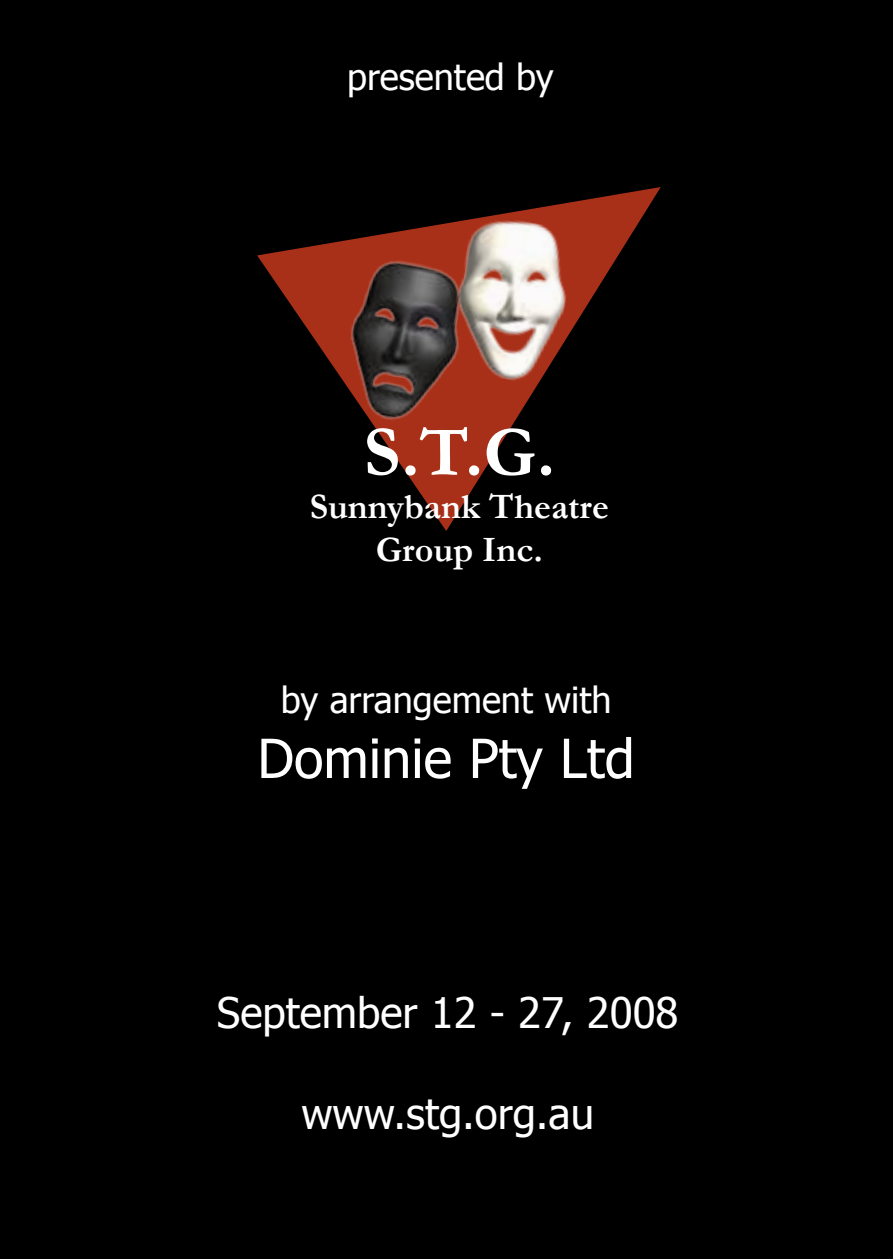
<style>
.page{position:relative;width:893px;height:1259px;background:#000}
.page>*{position:absolute;margin:0;border:0;box-sizing:border-box;transform-origin:0 0}
.t1{font:700 72px "Garamond";color:#fff}
.t2{font:54px "Tahoma";color:#fff}
.t3{font:42px "Tahoma";color:#fff}
.t4{font:36px "Tahoma";color:#fff}
.t5{font:700 36px/43.2px "Garamond";color:#fff;text-align:center}
</style>
<div class="page">
<div style="left:262px;top:191px;width:432px;height:374px;background:#000"></div>
<svg style="left:257px;top:187px;width:404px;height:344px"></svg>
<img style="left:309px;top:185px;width:289px;height:281px">
<p class="t4" style="left:347px;top:53px;width:208px">presented by</p>
<h1 class="t1" style="left:364px;top:409px;width:193px">S.T.G.</h1>
<p class="t5" style="left:310px;top:484px;width:301px">Sunnybank Theatre<br>Group Inc.</p>
<p class="t4" style="left:281px;top:676px;width:332px">by arrangement with</p>
<p class="t2" style="left:257px;top:722px;width:379px">Dominie Pty Ltd</p>
<p class="t3" style="left:217px;top:985px;width:463px">September 12 - 27, 2008</p>
<p class="t3" style="left:301px;top:1085px;width:294px">www.stg.org.au</p>
</div>
